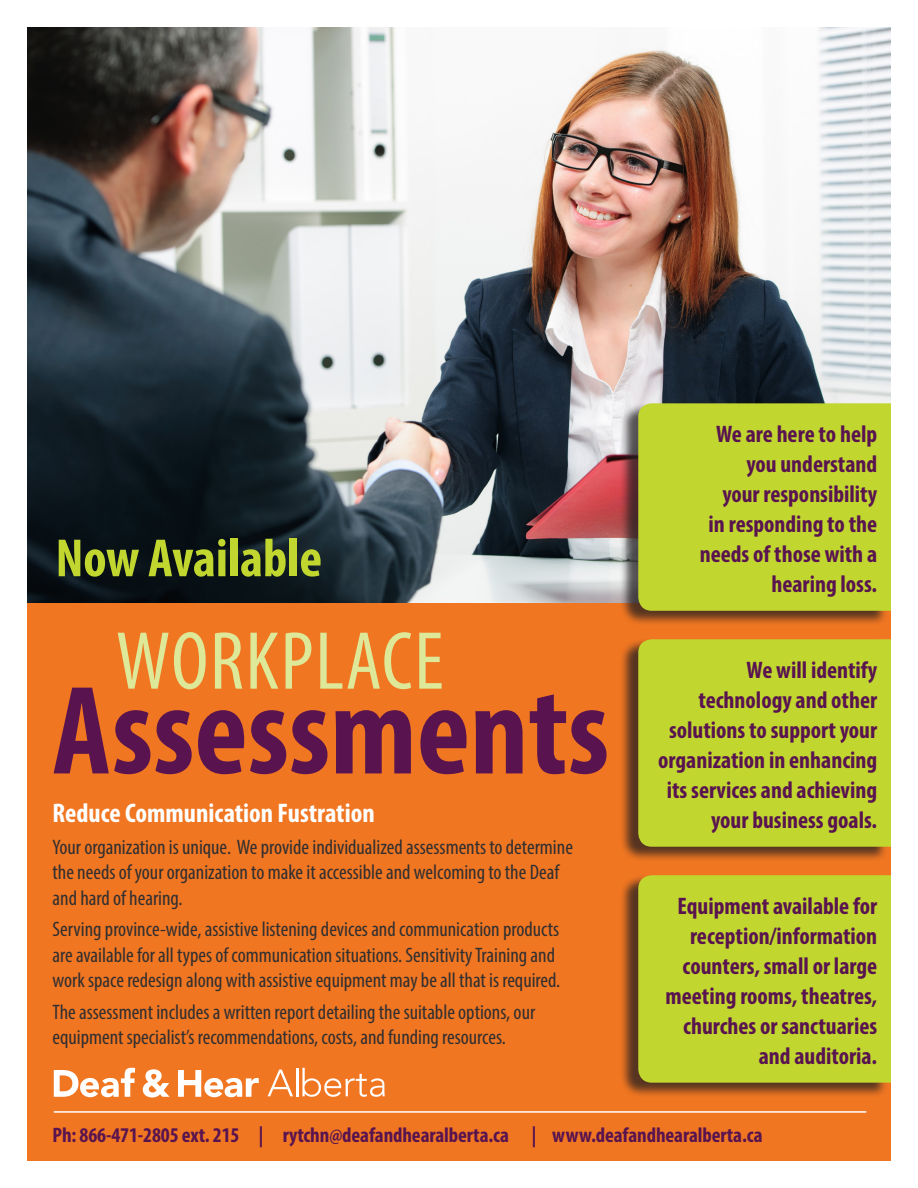
<style>
.page{position:relative;width:918px;height:1188px;background:#fff}
.page>*{position:absolute;margin:0;border:0;box-sizing:border-box;transform-origin:0 0}
.t1{font:700 condensed 127.35px "Myriad Pro";color:#59144f}
.t2{font:condensed 83.1px "Myriad Pro";letter-spacing:.02em;color:#dee899}
.t3{font:700 condensed 54.15px "Myriad Pro";color:#c1d72f}
.t4{font:700 condensed 27px "Myriad Pro";color:#fff}
.t5{font:700 condensed 24px/30px "Myriad Pro";color:#59144f;text-align:right}
.t6{font:condensed 21px/25.2px "Myriad Pro";color:#312f30}
.t7{font:700 condensed 21px "Myriad Pro";letter-spacing:-.005em;color:#59144f}
</style>
<div class="page">
<div style="left:27px;top:581px;width:864px;height:579px;background:#f07622"></div>
<img style="left:27px;top:27px;width:864px;height:576px">
<hr style="left:54px;top:1111px;width:812px;height:2px;background:#fff">
<svg style="left:54px;top:1068px;width:81px;height:29px"></svg>
<svg style="left:143px;top:1069px;width:27px;height:28px"></svg>
<svg style="left:178px;top:1070px;width:81px;height:27px"></svg>
<svg style="left:268px;top:1070px;width:25px;height:26px"></svg>
<hr style="left:296px;top:1068px;width:2px;height:28px;background:#fff">
<svg style="left:302px;top:1068px;width:83px;height:29px"></svg>
<div style="left:619px;top:402px;width:269px;height:225px;background:#231f20;opacity:.75"></div>
<div style="left:638px;top:403px;width:253px;height:208px;background:#c1d72f"></div>
<div style="left:619px;top:638px;width:269px;height:224px;background:#231f20;opacity:.75"></div>
<div style="left:638px;top:639px;width:253px;height:208px;background:#c1d72f"></div>
<div style="left:619px;top:874px;width:269px;height:224px;background:#231f20;opacity:.75"></div>
<div style="left:638px;top:875px;width:253px;height:208px;background:#c1d72f"></div>
<p class="t3" style="left:56px;top:524px;width:268px">Now Available</p>
<p class="t2" style="left:116px;top:611px;width:329px">WORKPLACE</p>
<p class="t1" style="left:53px;top:651px;width:558px">Assessments</p>
<p class="t4" style="left:53px;top:796px;width:324px">Reduce Communication Fustration</p>
<p class="t6" style="left:53px;top:834px;width:522px">Your organization is unique. We provide individualized assessments to determine the needs of your organization to make it accessible and welcoming to the Deaf and hard of hearing.</p>
<p class="t6" style="left:53px;top:917px;width:509px">Serving province-wide, assistive listening devices and communication products are available for all types of communication situations. Sensitivity Training and work space redesign along with assistive equipment may be all that is required.</p>
<p class="t6" style="left:53px;top:999px;width:484px">The assessment includes a written report detailing the suitable options, our equipment specialist’s recommendations, costs, and funding resources.</p>
<p class="t5" style="left:700px;top:418px;width:179px">We are here to help you understand<br>your responsibility<br>in responding to the needs of those with a hearing loss.</p>
<p class="t5" style="left:658px;top:654px;width:220px">We will identify technology and other solutions to support your organization in enhancing its services and achieving your business goals.</p>
<p class="t5" style="left:666px;top:890px;width:213px">Equipment available for reception/information counters, small or large meeting rooms, theatres, churches or sanctuaries and auditoria.</p>
<p class="t7" style="left:53px;top:1122px;width:712px">Ph: 866-471-2805 ext. 215 | rytchn@deafandhearalberta.ca | www.deafandhearalberta.ca</p>
</div>
